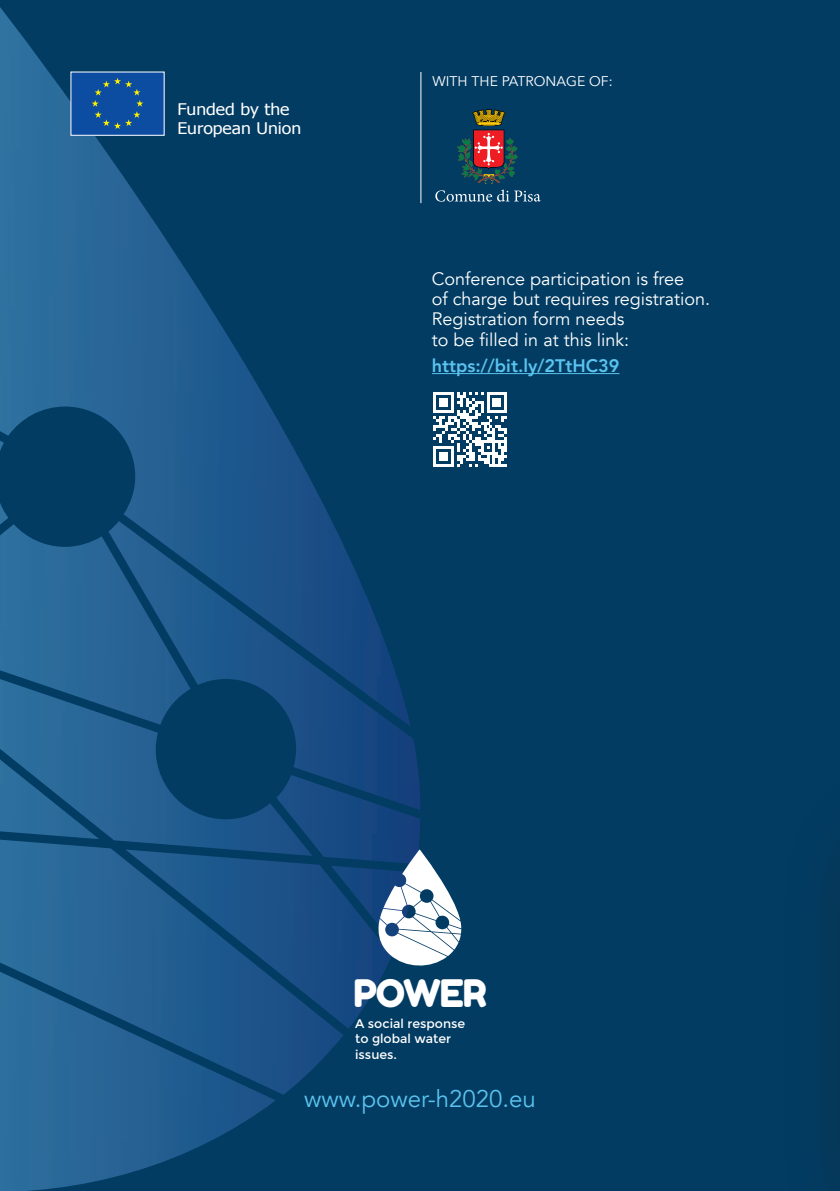
<style>
.page{position:relative;width:840px;height:1191px;background:#fff}
.page>*{position:absolute;margin:0;border:0;box-sizing:border-box;transform-origin:0 0}
.t1{font:37.8px "Fredoka One";letter-spacing:-.035em;color:#fff}
.t2{font:24px "Avenir";color:#5bc3ef}
.t3{font:18px "Avenir";color:#fff}
.t4{font:800 18px "Avenir";color:#5bc3ef}
.t5{font:16px/19.2px "Tahoma";color:#fff;scale:1.1 1}
.t6{font:14px "Avenir";color:#fff}
.t7{font:12.6px/15px "Montserrat";color:#fff}
</style>
<div class="page">
<div style="left:0;top:0;width:839px;height:1191px;background:#023c63"></div>
<img style="left:0;top:7px;width:420px;height:1184px">
<svg style="left:378px;top:849px;width:83px;height:120px"></svg>
<svg style="left:435px;top:110px;width:105px;height:92px"></svg>
<div style="left:71px;top:72px;width:93px;height:63px;background:#0d4da1"></div>
<svg style="left:92px;top:78px;width:51px;height:51px"></svg>
<div style="left:71px;top:72px;width:93px;height:64px;border:1px solid #fff"></div>
<img style="left:839px;top:612px;width:1px;height:579px">
<hr style="left:420px;top:72px;width:1px;height:131px;background:#fff">
<hr style="left:431px;top:373px;width:188px;height:1px;background:#5bc3ef">
<svg style="left:433px;top:392px;width:74px;height:75px"></svg>
<p class="t5" style="left:177px;top:99px;width:114px">Funded by the<br>European Union</p>
<p class="t6" style="left:432px;top:73px;width:181px">WITH THE PATRONAGE OF:</p>
<p class="t3" style="left:431px;top:268px;width:253px">Conference participation is free</p>
<p class="t3" style="left:431px;top:288px;width:279px">of charge but requires registration.</p>
<p class="t3" style="left:431px;top:308px;width:194px">Registration form needs</p>
<p class="t3" style="left:431px;top:329px;width:198px">to be filled in at this link:</p>
<p class="t4" style="left:431px;top:355px;width:189px">https://bit.ly/2TtHC39</p>
<p class="t1" style="left:353px;top:970px;width:135px">POWER</p>
<p class="t7" style="left:355px;top:1016px;width:112px">A social response to global water issues.</p>
<p class="t2" style="left:304px;top:1084px;width:233px">www.power-h2020.eu</p>
</div>
